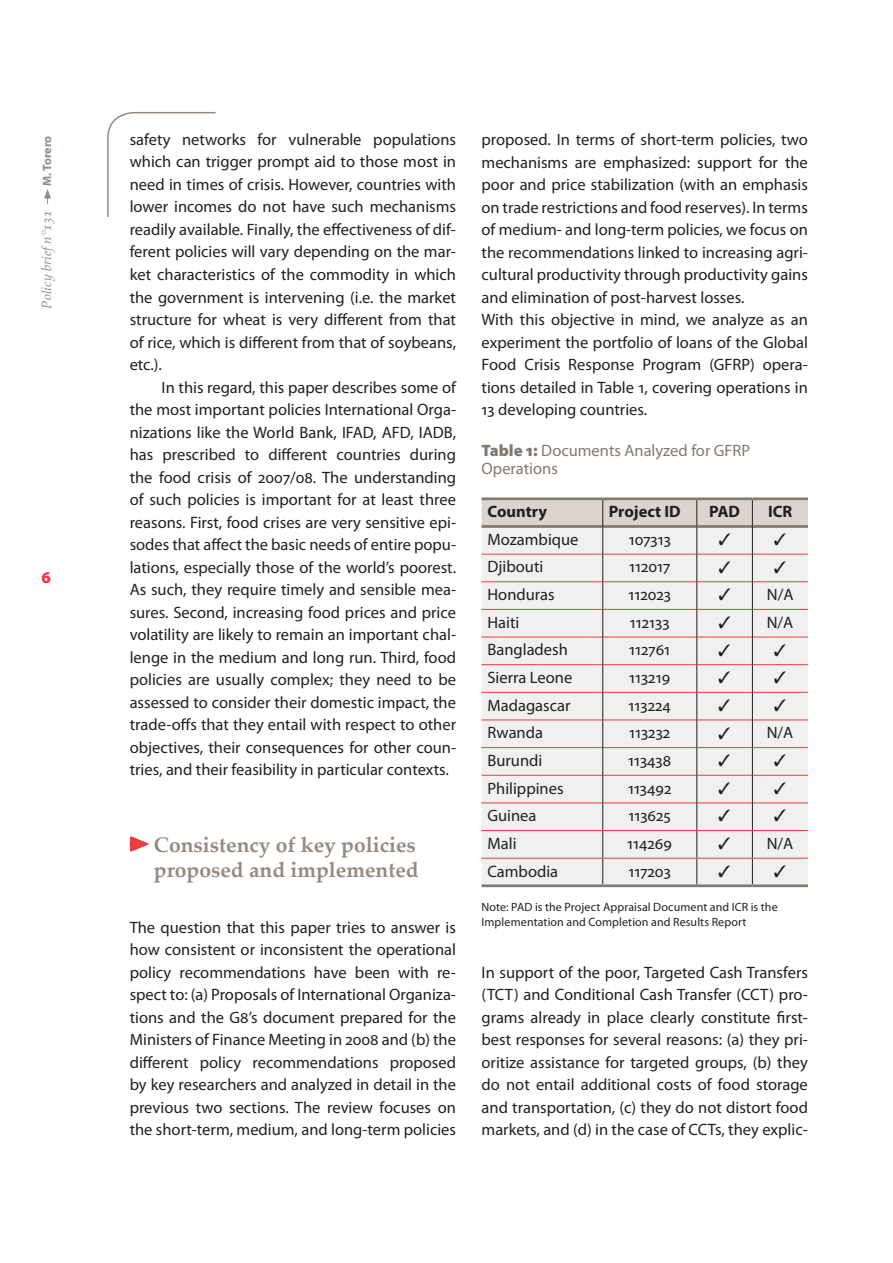
<style>
.page{position:relative;width:893px;height:1263px;background:#fff}
.page>*{position:absolute;margin:0;border:0;box-sizing:border-box;transform-origin:0 0}
.t1{font:700 21px/25.5px "Palatino Linotype";color:#968980}
.t2{font:16.5px/22.5px "Myriad Pro";color:#231f20;text-align:justify}
.t3{font:16.5px/18px "Myriad Pro";color:#83786f}
.t4{font:700 16.5px "Myriad Pro";color:#231f20}
.t5{font:900 16.5px "Myriad Pro";color:#ee3a41}
.t6{font:italic 13.5px "Palatino Linotype";color:#968980}
.t7{font:12px/15px "Myriad Pro";letter-spacing:.01em;color:#231f20}
.t8{font:700 12px "Myriad Pro";letter-spacing:-.01em;color:#968980}
.s1{font-weight:900}
</style>
<div class="page">
<svg style="left:44px;top:189px;width:7px;height:15px"></svg>
<svg style="left:107px;top:112px;width:109px;height:105px"></svg>
<svg style="left:130px;top:836px;width:19px;height:15px"></svg>
<hr style="left:482px;top:497px;width:121px;height:3px;background:#83786f">
<hr style="left:603px;top:497px;width:94px;height:3px;background:#83786f">
<hr style="left:697px;top:497px;width:55px;height:3px;background:#83786f">
<hr style="left:752px;top:497px;width:56px;height:3px;background:#83786f">
<hr style="left:482px;top:884px;width:121px;height:3px;background:#83786f">
<hr style="left:603px;top:884px;width:94px;height:3px;background:#83786f">
<hr style="left:697px;top:884px;width:55px;height:3px;background:#83786f">
<hr style="left:752px;top:884px;width:56px;height:3px;background:#83786f">
<svg style="left:482px;top:499px;width:326px;height:385px"></svg>
<p class="t8" style="left:39px;top:186px;width:51px;rotate:-90deg">M. Torero</p>
<p class="t2" style="left:130px;top:128px;width:328px">safety networks for vulnerable populations which can trigger prompt aid to those most in need in times of crisis. However, countries with lower incomes do not have such mechanisms readily available. Finally, the effectiveness of dif&shy;ferent policies will vary depending on the mar&shy;ket characteristics of the commodity in which the government is intervening (i.e. the market structure for wheat is very different from that of rice, which is different from that of soybeans, etc.).</p>
<p class="t2" style="left:130px;top:375px;width:328px;text-indent:32px">In this regard, this paper describes some of the most important policies International Orga&shy;nizations like the World Bank, IFAD, AFD, IADB, has prescribed to different countries during the food crisis of 2007/08. The understanding of such policies is important for at least three reasons. First, food crises are very sensitive epi&shy;sodes that affect the basic needs of entire popu&shy;lations, especially those of the world’s poorest.<br>As such, they require timely and sensible mea&shy;sures. Second, increasing food prices and price volatility are likely to remain an important chal&shy;lenge in the medium and long run. Third, food policies are usually complex; they need to be assessed to consider their domestic impact, the trade-offs that they entail with respect to other objectives, their consequences for other coun&shy;tries, and their feasibility in particular contexts.</p>
<p class="t6" style="left:37px;top:309px;width:100px;rotate:-90deg">Policy briefn°131</p>
<p class="t5" style="left:42px;top:567px;width:11px">6</p>
<p class="t1" style="left:154px;top:831px;width:266px">Consistency of key policies proposed and implemented</p>
<p class="t2" style="left:130px;top:915px;width:328px">The question that this paper tries to answer is how consistent or inconsistent the operational policy recommendations have been with re&shy;spect to: (a) Proposals of International Organiza&shy;tions and the G8’s document prepared for the Ministers of Finance Meeting in 2008 and (b) the different policy recommendations proposed by key researchers and analyzed in detail in the previous two sections. The review focuses on the short-term, medium, and long-term policies</p>
<p class="t2" style="left:482px;top:128px;width:328px;text-align:left">proposed. In terms of short-term policies, two mechanisms are emphasized: support for the poor and price stabilization (with an emphasis on trade restrictions and food reserves). In terms of medium- and long-term policies, we focus on the recommendations linked to increasing agri&shy;cultural productivity through productivity gains and elimination of post-harvest losses.<br>With this objective in mind, we analyze as an experiment the portfolio of loans of the Global Food Crisis Response Program (GFRP) opera&shy;tions detailed in Table 1, covering operations in 13 developing countries.</p>
<p class="t3" style="left:482px;top:441px;width:270px"><span class="s1">Table 1:</span> Documents Analyzed for GFRP<br>Operations</p>
<p class="t4" style="left:488px;top:501px;width:61px">Country</p>
<p class="t4" style="left:609px;top:501px;width:73px">Project ID</p>
<p class="t4" style="left:709px;top:501px;width:32px">PAD</p>
<p class="t4" style="left:768px;top:501px;width:26px">ICR</p>
<p class="t2" style="left:488px;top:528px;width:92px">Mozambique</p>
<p class="t2" style="left:629px;top:528px;width:44px">107313</p>
<p class="t2" style="left:488px;top:555px;width:57px">Djibouti</p>
<p class="t2" style="left:629px;top:555px;width:43px">112017</p>
<p class="t2" style="left:487px;top:583px;width:69px">Honduras</p>
<p class="t2" style="left:628px;top:583px;width:44px">112023</p>
<p class="t2" style="left:718px;top:583px;width:77px">✓ N/A</p>
<p class="t2" style="left:487px;top:611px;width:33px">Haiti</p>
<p class="t2" style="left:630px;top:611px;width:41px">112133</p>
<p class="t2" style="left:718px;top:611px;width:77px">✓ N/A</p>
<p class="t2" style="left:487px;top:638px;width:82px">Bangladesh</p>
<p class="t2" style="left:629px;top:638px;width:42px">112761</p>
<p class="t2" style="left:487px;top:666px;width:86px">Sierra Leone</p>
<p class="t2" style="left:629px;top:666px;width:43px">113219</p>
<p class="t2" style="left:487px;top:694px;width:85px">Madagascar</p>
<p class="t2" style="left:629px;top:694px;width:44px">113224</p>
<p class="t2" style="left:487px;top:721px;width:57px">Rwanda</p>
<p class="t2" style="left:629px;top:721px;width:43px">113232</p>
<p class="t2" style="left:718px;top:721px;width:77px">✓ N/A</p>
<p class="t2" style="left:487px;top:749px;width:56px">Burundi</p>
<p class="t2" style="left:628px;top:749px;width:44px">113438</p>
<p class="t2" style="left:487px;top:776px;width:78px">Philippines</p>
<p class="t2" style="left:628px;top:776px;width:45px">113492</p>
<p class="t2" style="left:487px;top:804px;width:50px">Guinea</p>
<p class="t2" style="left:628px;top:804px;width:44px">113625</p>
<p class="t2" style="left:487px;top:832px;width:31px">Mali</p>
<p class="t2" style="left:627px;top:832px;width:46px">114269</p>
<p class="t2" style="left:718px;top:832px;width:77px">✓ N/A</p>
<p class="t2" style="left:487px;top:859px;width:72px">Cambodia</p>
<p class="t2" style="left:628px;top:859px;width:44px">117203</p>
<p class="t7" style="left:482px;top:899px;width:298px">Note: PAD is the Project Appraisal Document and ICR is the<br>Implementation and Completion and Results Report</p>
<p class="t2" style="left:482px;top:960px;width:328px">In support of the poor, Targeted Cash Transfers (TCT) and Conditional Cash Transfer (CCT) pro&shy;grams already in place clearly constitute first&shy;best responses for several reasons: (a) they pri&shy;oritize assistance for targeted groups, (b) they do not entail additional costs of food storage and transportation, (c) they do not distort food markets, and (d) in the case of CCTs, they explic-</p>
</div>
